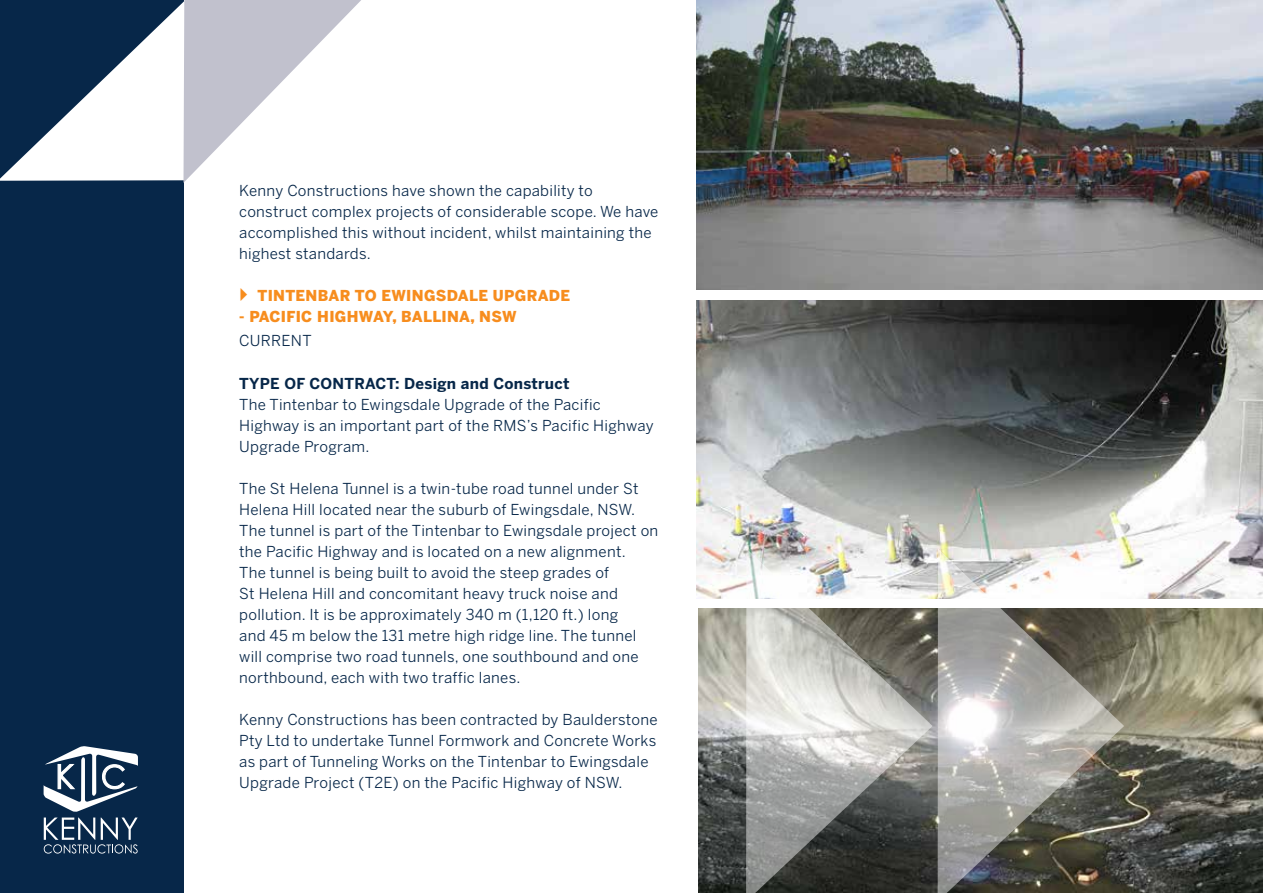
<style>
.page{position:relative;width:1263px;height:893px;background:#fff}
.page>*{position:absolute;margin:0;border:0;box-sizing:border-box;transform-origin:0 0}
.t1{font:15px/21px "Benton Sans";letter-spacing:.02em;color:#072749}
.t2{font:900 15px "Benton Sans";letter-spacing:.02em;color:#f78d1e}
.t3{font:700 15px "Benton Sans";letter-spacing:.02em;color:#072749}
</style>
<div class="page">
<img style="left:698px;top:609px;width:565px;height:284px">
<img style="left:697px;top:0;width:566px;height:289px">
<img style="left:697px;top:300px;width:566px;height:298px">
<svg style="left:746px;top:549px;width:186px;height:344px;background:#a0a09d"></svg>
<svg style="left:938px;top:549px;width:186px;height:344px;background:#9d9b96"></svg>
<div style="left:0;top:0;width:184px;height:893px;background:#072749"></div>
<svg style="left:44px;top:746px;width:94px;height:108px"></svg>
<svg style="left:0;top:0;width:361px;height:183px"></svg>
<p class="t1" style="left:239px;top:180px;width:421px">Kenny Constructions have shown the capability to construct complex projects of considerable scope. We have accomplished this without incident, whilst maintaining the highest standards.</p>
<p class="t2" style="left:257px;top:287px;width:314px">TINTENBAR TO EWINGSDALE UPGRADE</p>
<p class="t2" style="left:239px;top:308px;width:279px">- PACIFIC HIGHWAY, BALLINA, NSW</p>
<p class="t1" style="left:239px;top:330px;width:74px">CURRENT</p>
<p class="t3" style="left:239px;top:374px;width:332px">TYPE OF CONTRACT: Design and Construct</p>
<p class="t1" style="left:239px;top:393px;width:416px">The Tintenbar to Ewingsdale Upgrade of the Pacific<br>Highway is an important part of the RMS’s Pacific Highway<br>Upgrade Program.</p>
<p class="t1" style="left:239px;top:477px;width:421px">The St Helena Tunnel is a twin-tube road tunnel under St Helena Hill located near the suburb of Ewingsdale, NSW.<br>The tunnel is part of the Tintenbar to Ewingsdale project on the Pacific Highway and is located on a new alignment.<br>The tunnel is being built to avoid the steep grades of<br>St Helena Hill and concomitant heavy truck noise and pollution. It is be approximately 340 m (1,120 ft.) long<br>and 45 m below the 131 metre high ridge line. The tunnel will comprise two road tunnels, one southbound and one northbound, each with two traffic lanes.</p>
<p class="t1" style="left:239px;top:708px;width:420px">Kenny Constructions has been contracted by Baulderstone Pty Ltd to undertake Tunnel Formwork and Concrete Works as part of Tunneling Works on the Tintenbar to Ewingsdale Upgrade Project (T2E) on the Pacific Highway of NSW.</p>
</div>
